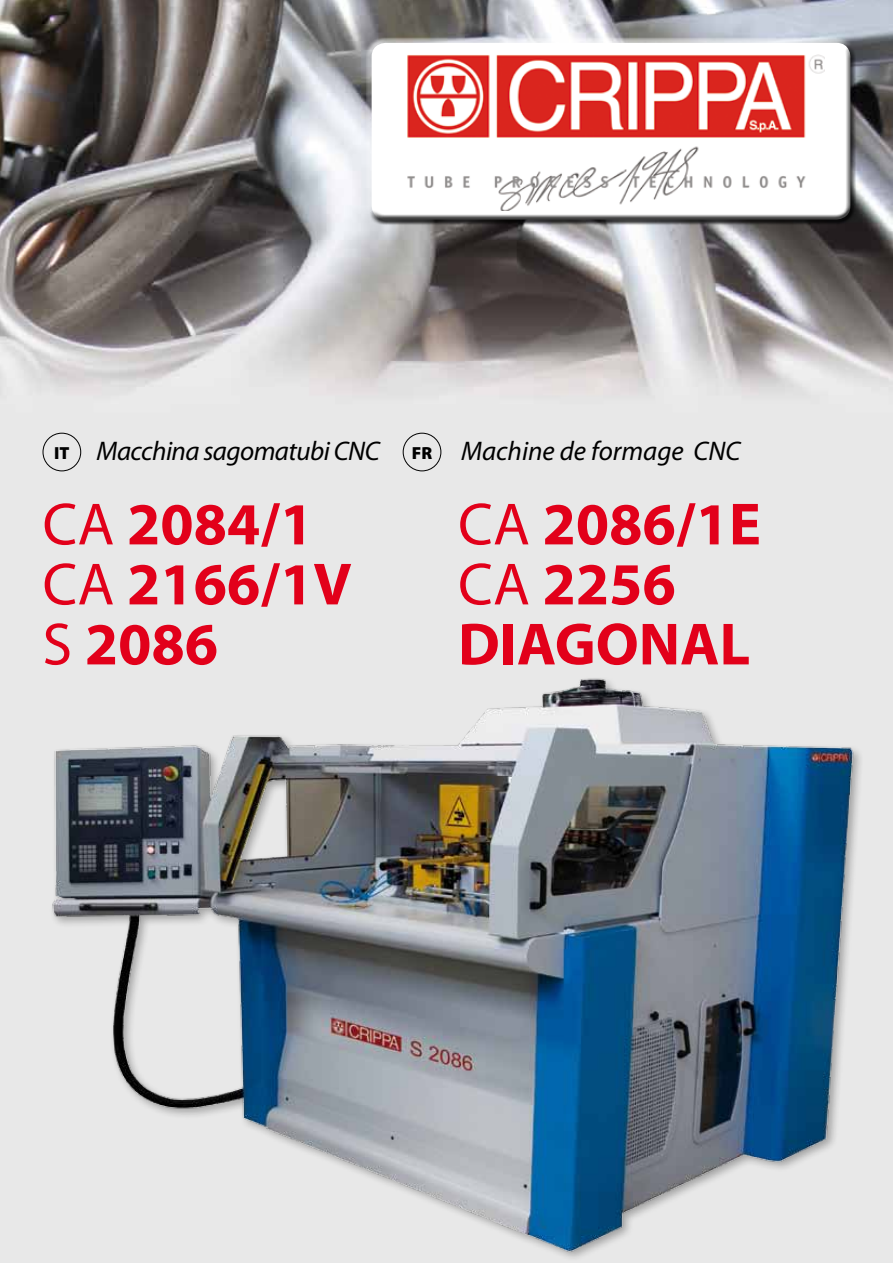
<style>
.page{position:relative;width:893px;height:1263px;background:#fff}
.page>*{position:absolute;margin:0;border:0;box-sizing:border-box;transform-origin:0 0}
.t1{font:700 60px "Myriad Pro";color:#e2001a}
.t2{font:italic 27px "Myriad Pro";letter-spacing:-.02em;color:#000}
.t3{font:italic 27px "Myriad Pro";color:#000}
.t4{font:900 17.55px "Myriad Pro";color:#000}
.s1{font-weight:400}
</style>
<div class="page">
<img style="left:0;top:0;width:893px;height:1263px">
<div style="left:366px;top:38px;width:487px;height:178px;background:#fff;opacity:.75"></div>
<div style="left:369px;top:46px;width:487px;height:179px;background:#000;opacity:.75"></div>
<img style="left:405px;top:53px;width:419px;height:158px">
<div style="left:43px;top:433px;width:38px;height:38px;border:1px solid #000;border-radius:50%"></div>
<div style="left:403px;top:433px;width:38px;height:38px;border:1px solid #000;border-radius:50%"></div>
<img style="left:45px;top:673px;width:817px;height:587px">
<p class="t2" style="left:97px;top:435px;width:285px">Macchina sagomatubi CNC</p>
<p class="t3" style="left:461px;top:435px;width:281px">Machine de formage CNC</p>
<p class="t1" style="left:43px;top:485px;width:272px"><span class="s1">CA</span> 2084/1</p>
<p class="t1" style="left:458px;top:485px;width:304px"><span class="s1">CA</span> 2086/1E</p>
<p class="t1" style="left:43px;top:545px;width:311px"><span class="s1">CA</span> 2166/1V</p>
<p class="t1" style="left:458px;top:545px;width:219px"><span class="s1">CA</span> 2256</p>
<p class="t1" style="left:43px;top:605px;width:177px"><span class="s1">S</span> 2086</p>
<p class="t1" style="left:458px;top:605px;width:294px">DIAGONAL</p>
<p class="t4" style="left:54px;top:441px;width:17px">IT</p>
<p class="t4" style="left:412px;top:441px;width:22px">FR</p>
</div>
